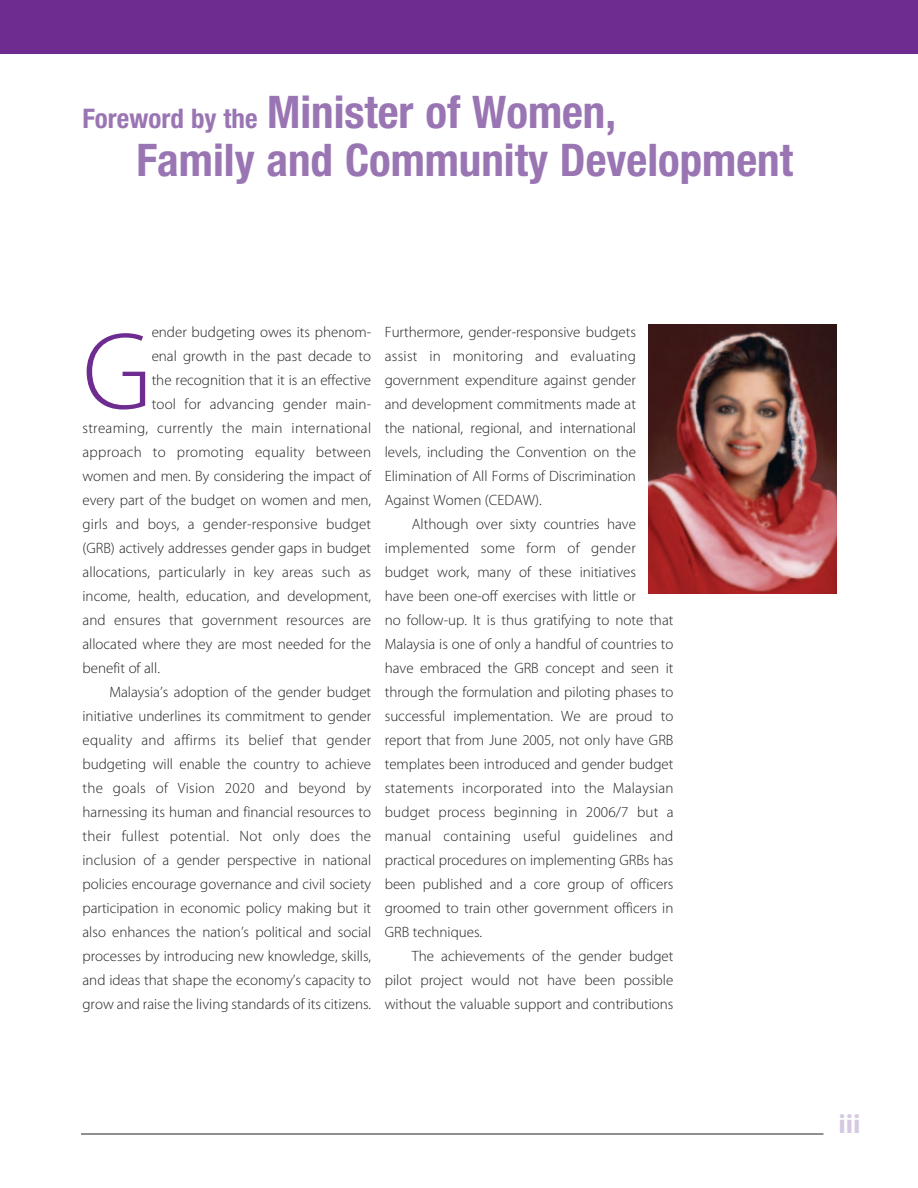
<style>
.page{position:relative;width:918px;height:1188px;background:#fff}
.page>*{position:absolute;margin:0;border:0;box-sizing:border-box;transform-origin:0 0}
.t1{font:300 111px "Myriad Pro";color:#6e2c91}
.t2{font:700 condensed 45px/48px "Helvetica Neue";color:#9a75b3}
.t3{font:700 27px "Myriad Pro";color:#d5c9e2}
.t4{font:300 15px/24px "Myriad Pro";color:#231f20;text-align:justify}
.t5{font:300 15px "Myriad Pro";letter-spacing:.02em;color:#231f20}
.s1{font-size:27px}
</style>
<div class="page">
<div style="left:0;top:0;width:918px;height:54px;background:#6e2c91"></div>
<hr style="left:81px;top:1134px;width:743px;height:1px;background:#231f20">
<img style="left:648px;top:324px;width:189px;height:269px">
<h2 class="t2" style="left:136px;top:92px;width:658px;text-indent:-54px"><span class="s1">Foreword by the</span> Minister of Women,<br>Family and Community Development</h2>
<p class="t4" style="left:152px;top:321px;width:221px">ender budgeting owes its phenom-</p>
<p class="t4" style="left:152px;top:345px;width:221px">enal growth in the past decade to</p>
<p class="t4" style="left:152px;top:369px;width:221px">the recognition that it is an effective</p>
<p class="t4" style="left:152px;top:393px;width:221px">tool for advancing gender main-</p>
<p class="t5" style="left:82px;top:422px;width:290px">streaming, currently the main international</p>
<p class="t5" style="left:82px;top:446px;width:290px">approach to promoting equality between</p>
<p class="t4" style="left:82px;top:465px;width:290px">women and men. By considering the impact of</p>
<p class="t4" style="left:82px;top:489px;width:290px">every part of the budget on women and men,</p>
<p class="t4" style="left:82px;top:513px;width:290px">girls and boys, a gender-responsive budget</p>
<p class="t4" style="left:82px;top:537px;width:290px">(GRB) actively addresses gender gaps in budget</p>
<p class="t4" style="left:82px;top:561px;width:290px">allocations, particularly in key areas such as</p>
<p class="t4" style="left:82px;top:585px;width:290px">income, health, education, and development,</p>
<p class="t4" style="left:82px;top:609px;width:290px">and ensures that government resources are</p>
<p class="t4" style="left:82px;top:633px;width:290px">allocated where they are most needed for the</p>
<p class="t4" style="left:82px;top:657px;width:79px">benefit of all.</p>
<p class="t4" style="left:110px;top:681px;width:263px">Malaysia’s adoption of the gender budget</p>
<p class="t4" style="left:82px;top:705px;width:290px">initiative underlines its commitment to gender</p>
<p class="t5" style="left:82px;top:734px;width:290px">equality and affirms its belief that gender</p>
<p class="t4" style="left:82px;top:753px;width:290px">budgeting will enable the country to achieve</p>
<p class="t5" style="left:82px;top:782px;width:290px">the goals of Vision 2020 and beyond by</p>
<p class="t4" style="left:82px;top:801px;width:290px">harnessing its human and financial resources to</p>
<p class="t5" style="left:82px;top:830px;width:290px">their fullest potential. Not only does the</p>
<p class="t4" style="left:82px;top:849px;width:290px">inclusion of a gender perspective in national</p>
<p class="t4" style="left:82px;top:873px;width:290px">policies encourage governance and civil society</p>
<p class="t4" style="left:82px;top:897px;width:290px">participation in economic policy making but it</p>
<p class="t4" style="left:82px;top:921px;width:290px">also enhances the nation’s political and social</p>
<p class="t4" style="left:82px;top:945px;width:290px">processes by introducing new knowledge, skills,</p>
<p class="t4" style="left:82px;top:969px;width:290px">and ideas that shape the economy’s capacity to</p>
<p class="t4" style="left:82px;top:993px;width:290px">grow and raise the living standards of its citizens.</p>
<h1 class="t1" style="left:82px;top:330px;width:71px">G</h1>
<p class="t4" style="left:385px;top:321px;width:253px">Furthermore, gender-responsive budgets assist in monitoring and evaluating government expenditure against gender and development commitments made at the national, regional, and international levels, including the Convention on the Elimination of All Forms of Discrimination Against Women (CEDAW).</p>
<p class="t4" style="left:385px;top:513px;width:290px;text-align:left;text-indent:27px">Although over sixty countries have implemented some form of gender budget work, many of these initiatives<br>have been one-off exercises with little or<br>no follow-up. It is thus gratifying to note that Malaysia is one of only a handful of countries to have embraced the GRB concept and seen it through the formulation and piloting phases to successful implementation. We are proud to report that from June 2005, not only have GRB templates been introduced and gender budget statements incorporated into the Malaysian budget process beginning in 2006/7 but a manual containing useful guidelines and practical procedures on implementing GRBs has been published and a core group of officers groomed to train other government officers in GRB techniques.</p>
<p class="t4" style="left:385px;top:945px;width:290px;text-indent:27px">The achievements of the gender budget pilot project would not have been possible without the valuable support and contributions</p>
<h3 class="t3" style="left:838px;top:1113px;width:24px">iii</h3>
</div>
